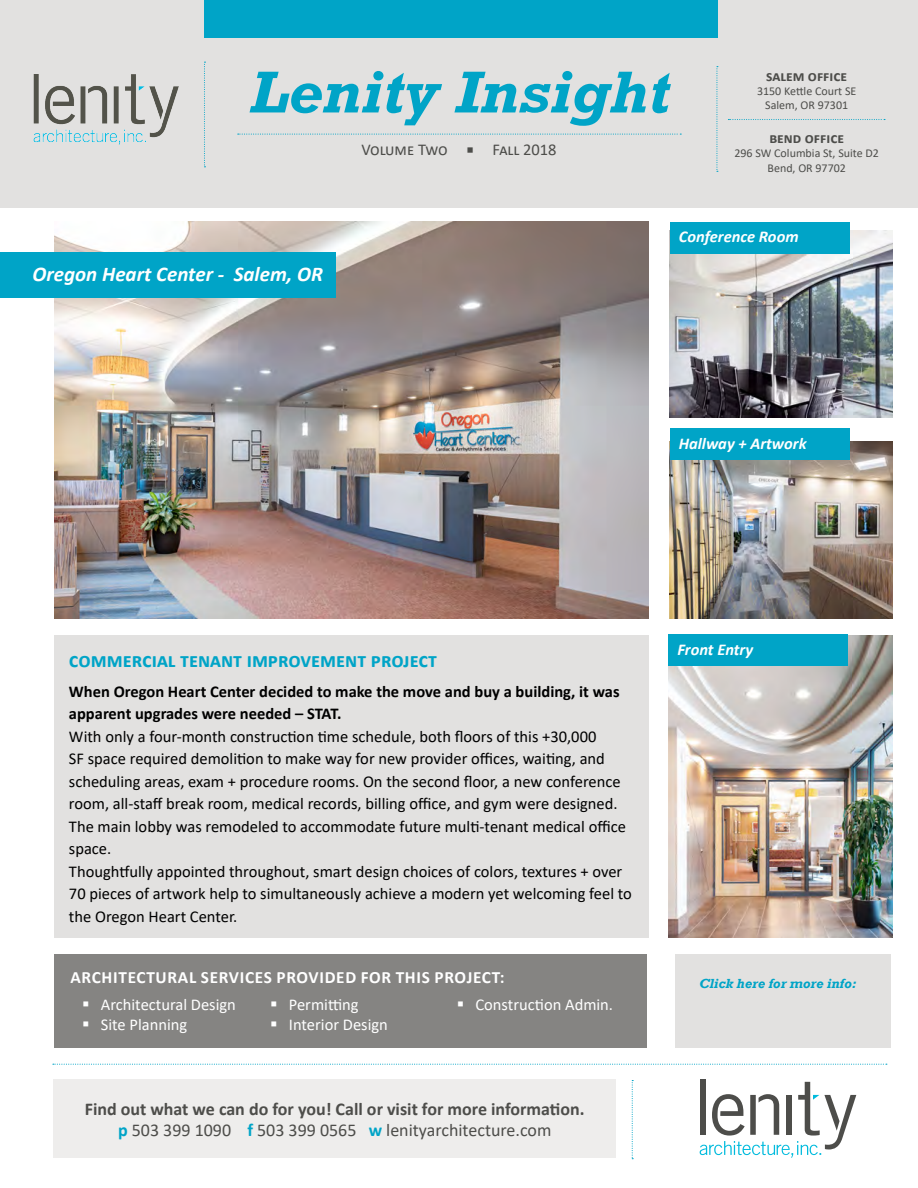
<style>
.page{position:relative;width:918px;height:1188px;background:#fff}
.page>*{position:absolute;margin:0;border:0;box-sizing:border-box;transform-origin:0 0}
.t1{font:italic 700 60px "Rockwell";color:#00a4c7;scale:1.06 1}
.Project_Specs{font:700 21px "Calibri";color:#00a4c7}
.Project_Spec_title{font:italic 700 21px "Calibri";color:#fff}
.t2{font:700 18px/21.6px "Calibri";color:#4d4d4a;text-align:center}
.t3{font:700 17.25px "Calibri";letter-spacing:.04em;color:#fff}
.Project_Spec_Content{font:16.5px/22.5px "Calibri";color:#000}
.Project_Spec_Content-2{font:700 16.5px/22.5px "Calibri";color:#000}
.t4{font:16.5px/19.8px "Calibri";color:#fff}
.Project_Spec_mini-ti{font:italic 700 16.5px "Calibri";color:#fff}
.address_box{font:16.5px "Calibri";color:#4d4d4a}
.address_box-2{font:700 15px "Calibri";color:#4d4d4a}
.Content{font:italic 700 13.5px "Rockwell";color:#00a4c7}
.address_box-3{font:12px "Calibri";color:#4d4d4a}
.s1{color:#00a4c7}
.s2{font-weight:400}
</style>
<div class="page">
<div style="left:675px;top:954px;width:216px;height:94px;background:#e2e1e0"></div>
<div style="left:54px;top:954px;width:593px;height:94px;background:#858482"></div>
<svg style="left:632px;top:1080px;width:1px;height:79px"></svg>
<div style="left:700px;top:1079px;width:5px;height:56px;background:#4d4d4a"></div>
<svg style="left:700px;top:1082px;width:156px;height:76px"></svg>
<svg style="left:53px;top:1064px;width:834px;height:1px"></svg>
<div style="left:53px;top:1080px;width:563px;height:78px;background:#eeedec"></div>
<div style="left:54px;top:635px;width:595px;height:302px;background:#e2e1e0"></div>
<img style="left:54px;top:222px;width:595px;height:397px">
<div style="left:0;top:252px;width:336px;height:45px;background:#00a4c7"></div>
<img style="left:670px;top:230px;width:223px;height:188px">
<div style="left:670px;top:222px;width:179px;height:31px;background:#00a4c7"></div>
<img style="left:670px;top:441px;width:223px;height:178px">
<div style="left:670px;top:429px;width:179px;height:31px;background:#00a4c7"></div>
<img style="left:669px;top:635px;width:224px;height:302px">
<div style="left:668px;top:635px;width:180px;height:31px;background:#00a4c7"></div>
<div style="left:2px;top:0;width:916px;height:207px;background:#e2e1e0"></div>
<div style="left:204px;top:0;width:513px;height:38px;background:#00a4c7"></div>
<svg style="left:728px;top:119px;width:157px;height:1px"></svg>
<svg style="left:204px;top:62px;width:1px;height:105px"></svg>
<svg style="left:716px;top:66px;width:2px;height:106px"></svg>
<svg style="left:238px;top:133px;width:443px;height:2px"></svg>
<p class="t1" style="left:249px;top:57px;width:398px">Lenity Insight</p>
<p class="address_box-2" style="left:766px;top:65px;width:82px">salem office</p>
<p class="address_box-3" style="left:757px;top:83px;width:101px">3150 Kettle Court SE</p>
<p class="address_box-3" style="left:765px;top:97px;width:84px">Salem, OR 97301</p>
<p class="address_box-2" style="left:769px;top:127px;width:76px">bend office</p>
<p class="address_box-3" style="left:734px;top:145px;width:146px">296 SW Columbia St, Suite D2</p>
<p class="address_box-3" style="left:768px;top:159px;width:80px">Bend, OR 97702</p>
<p class="address_box-3" style="left:796px;top:83px;width:9px">t</p>
<p class="address_box" style="left:361px;top:138px;width:197px">Volume Two ○ Fall 2018</p>
<p class="address_box" style="left:353px;top:139px;width:214px">Volume One ○ Spring 2017</p>
<p class="Project_Spec_title" style="left:32px;top:259px;width:292px">Oregon Heart Center - Salem, OR</p>
<p class="Project_Spec_mini-ti" style="left:679px;top:225px;width:121px">Conference Room</p>
<p class="Project_Spec_mini-ti" style="left:679px;top:432px;width:129px">Hallway + Artwork</p>
<p class="Project_Specs" style="left:69px;top:645px;width:355px">Commercial Tenant Improvement Project</p>
<p class="Project_Spec_Content-2" style="left:69px;top:680px;width:552px">When Oregon Heart Center decided to make the move and buy a building, it was apparent upgrades were needed – STAT.</p>
<p class="Project_Spec_Content" style="left:69px;top:724px;width:558px">With only a four-month construction time schedule, both floors of this +30,000<br>SF space required demolition to make way for new provider offices, waiting, and scheduling areas, exam + procedure rooms. On the second floor, a new conference room, all-staff break room, medical records, billing office, and gym were designed.<br>The main lobby was remodeled to accommodate future multi-tenant medical office space.</p>
<p class="Project_Spec_Content" style="left:69px;top:859px;width:564px">Thoughtfully appointed throughout, smart design choices of colors, textures + over<br>70 pieces of artwork help to simultaneously achieve a modern yet welcoming feel to the Oregon Heart Center.</p>
<p class="t3" style="left:70px;top:965px;width:436px">ARCHITECTURAL SERVICES PROVIDED FOR THIS PROJECT:</p>
<p class="t4" style="left:289px;top:994px;width:100px">Permitting<br>Interior Design</p>
<p class="t4" style="left:475px;top:994px;width:139px">Construction Admin.</p>
<p class="t4" style="left:101px;top:994px;width:137px">Architectural Design<br>Site Planning</p>
<p class="t2" style="left:85px;top:1098px;width:501px">Find out what we can do for you! Call or visit for more information. <span class="s1">p</span> <span class="s2">503 399 1090</span> <span class="s1">f</span> <span class="s2">503 399 0565</span> <span class="s1">w</span> <span class="s2">lenityarchitecture.com</span></p>
<p class="Project_Spec_mini-ti" style="left:677px;top:638px;width:77px">Front Entry</p>
<p class="Content" style="left:699px;top:976px;width:159px">Click here for more info:</p>
</div>
